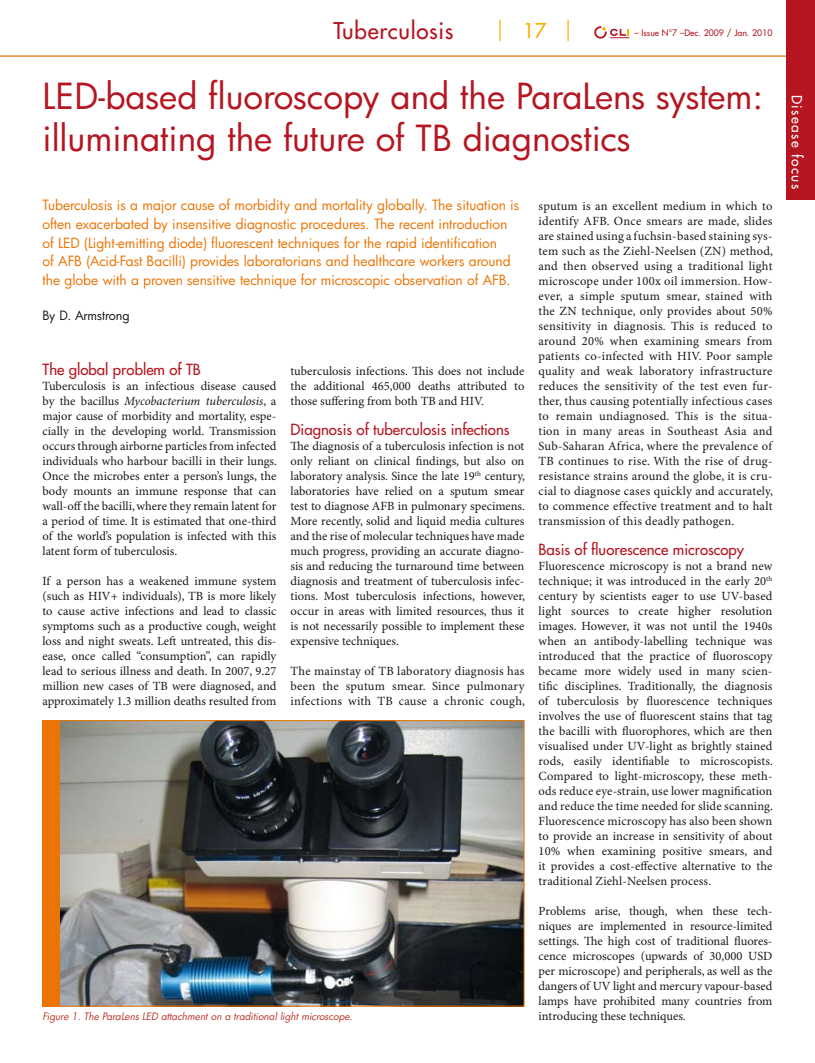
<style>
.page{position:relative;width:815px;height:1063px;background:#fff}
.page>*{position:absolute;margin:0;border:0;box-sizing:border-box;transform-origin:0 0}
.t1{font:35px/42px "Futura";color:#b51621}
.t2{font:22.5px "Futura";letter-spacing:.03em;color:#b51621}
.t3{font:20px "Futura";color:#f9b200}
.t4{font:15px "Futura";color:#b51621}
.t5{font:13.75px/18.8px "Futura";color:#ec7405}
.t6{font:13.75px "Futura";color:#fff}
.t7{font:12.5px/15px "Minion Pro";color:#1a171b;text-align:justify}
.t8{font:12.5px "Futura";letter-spacing:-.01em;color:#1a171b}
.t9{font:italic 10px "Futura";color:#bc372c}
.t10{font:8.75px "Futura";color:#b51621}
.s1{font-style:italic}
</style>
<div class="page">
<svg style="left:594px;top:26px;width:35px;height:13px"></svg>
<hr style="left:499px;top:20px;width:2px;height:21px;background:#f9b200">
<hr style="left:567px;top:20px;width:2px;height:21px;background:#f9b200">
<hr style="left:0;top:55px;width:815px;height:2px;background:#ec7405">
<div style="left:787px;top:0;width:28px;height:200px;background:#b51621"></div>
<img style="left:60px;top:722px;width:462px;height:282px">
<div style="left:43px;top:720px;width:17px;height:286px;background:#ec7405"></div>
<h2 class="t2" style="left:334px;top:16px;width:121px">Tuberculosis</h2>
<h3 class="t3" style="left:523px;top:18px;width:25px">17</h3>
<p class="t10" style="left:634px;top:27px;width:140px">– Issue N°7 –Dec. 2009 / Jan. 2010</p>
<h1 class="t1" style="left:43px;top:75px;width:722px">LED-based fluoroscopy and the ParaLens system: illuminating the future of TB diagnostics</h1>
<p class="t5" style="left:43px;top:195px;width:478px">Tuberculosis is a major cause of morbidity and mortality globally. The situation is often exacerbated by insensitive diagnostic procedures. The recent introduction of LED (Light-emitting diode) fluorescent techniques for the rapid identification<br>of AFB (Acid-Fast Bacilli) provides laboratorians and healthcare workers around the globe with a proven sensitive technique for microscopic observation of AFB.</p>
<p class="t8" style="left:43px;top:307px;width:89px">By D. Armstrong</p>
<p class="t7" style="left:539px;top:199px;width:236px">sputum is an excellent medium in which to identify AFB. Once smears are made, slides are stained using a fuchsin-based staining sys&shy;tem such as the Ziehl-Neelsen (ZN) method, and then observed using a traditional light microscope under 100x oil immersion. How&shy;ever, a simple sputum smear, stained with the ZN technique, only provides about 50% sensitivity in diagnosis. This is reduced to around 20% when examining smears from patients co-infected with HIV. Poor sample quality and weak laboratory infrastructure reduces the sensitivity of the test even fur&shy;ther, thus causing potentially infectious cases to remain undiagnosed. This is the situa&shy;tion in many areas in Southeast Asia and Sub-Saharan Africa, where the prevalence of TB continues to rise. With the rise of drug&shy;resistance strains around the globe, it is cru&shy;cial to diagnose cases quickly and accurately, to commence effective treatment and to halt transmission of this deadly pathogen.</p>
<p class="t4" style="left:539px;top:540px;width:207px">Basis of fluorescence microscopy</p>
<p class="t7" style="left:539px;top:559px;width:236px">Fluorescence microscopy is not a brand new technique; it was introduced in the early 20<sup>th </sup>century by scientists eager to use UV-based light sources to create higher resolution images. However, it was not until the 1940s when an antibody-labelling technique was introduced that the practice of fluoroscopy became more widely used in many scien&shy;tific disciplines. Traditionally, the diagnosis of tuberculosis by fluorescence techniques involves the use of fluorescent stains that tag the bacilli with fluorophores, which are then visualised under UV-light as brightly stained rods, easily identifiable to microscopists.<br>Compared to light-microscopy, these meth&shy;ods reduce eye-strain, use lower magnification and reduce the time needed for slide scanning.<br>Fluorescence microscopy has also been shown to provide an increase in sensitivity of about 10% when examining positive smears, and it provides a cost-effective alternative to the traditional Ziehl-Neelsen process.</p>
<p class="t7" style="left:539px;top:904px;width:235px">Problems arise, though, when these tech&shy;niques are implemented in resource-limited settings. The high cost of traditional fluores&shy;cence microscopes (upwards of 30,000 USD per microscope) and peripherals, as well as the dangers of UV light and mercury vapour-based lamps have prohibited many countries from introducing these techniques.</p>
<p class="t4" style="left:43px;top:360px;width:160px">The global problem of TB</p>
<p class="t7" style="left:43px;top:379px;width:236px">Tuberculosis is an infectious disease caused by the bacillus <span class="s1">Mycobacterium tuberculosis</span>, a major cause of morbidity and mortality, espe&shy;cially in the developing world. Transmission occurs through airborne particles from infected individuals who harbour bacilli in their lungs.<br>Once the microbes enter a person’s lungs, the body mounts an immune response that can wall-off the bacilli, where they remain latent for a period of time. It is estimated that one-third of the world’s population is infected with this latent form of tuberculosis.</p>
<p class="t7" style="left:43px;top:574px;width:235px">If a person has a weakened immune system (such as HIV+ individuals), TB is more likely to cause active infections and lead to classic symptoms such as a productive cough, weight loss and night sweats. Left untreated, this dis&shy;ease, once called “consumption”, can rapidly lead to serious illness and death. In 2007, 9.27 million new cases of TB were diagnosed, and approximately 1.3 million deaths resulted from</p>
<p class="t7" style="left:291px;top:364px;width:235px">tuberculosis infections. This does not include the additional 465,000 deaths attributed to those suffering from both TB and HIV.</p>
<p class="t4" style="left:291px;top:420px;width:221px">Diagnosis of tuberculosis infections</p>
<p class="t7" style="left:291px;top:439px;width:236px">The diagnosis of a tuberculosis infection is not only reliant on clinical findings, but also on laboratory analysis. Since the late 19<sup>th</sup> century, laboratories have relied on a sputum smear test to diagnose AFB in pulmonary specimens.<br>More recently, solid and liquid media cultures and the rise of molecular techniques have made much progress, providing an accurate diagno&shy;sis and reducing the turnaround time between diagnosis and treatment of tuberculosis infec&shy;tions. Most tuberculosis infections, however, occur in areas with limited resources, thus it is not necessarily possible to implement these expensive techniques.</p>
<p class="t7" style="left:291px;top:664px;width:236px">The mainstay of TB laboratory diagnosis has been the sputum smear. Since pulmonary infections with TB cause a chronic cough,</p>
<p class="t9" style="left:43px;top:1010px;width:312px">Figure 1. The ParaLens LED attachment on a traditional light microscope.</p>
<p class="t6" style="left:806px;top:95px;width:96px;rotate:90deg">Disease focus</p>
</div>
